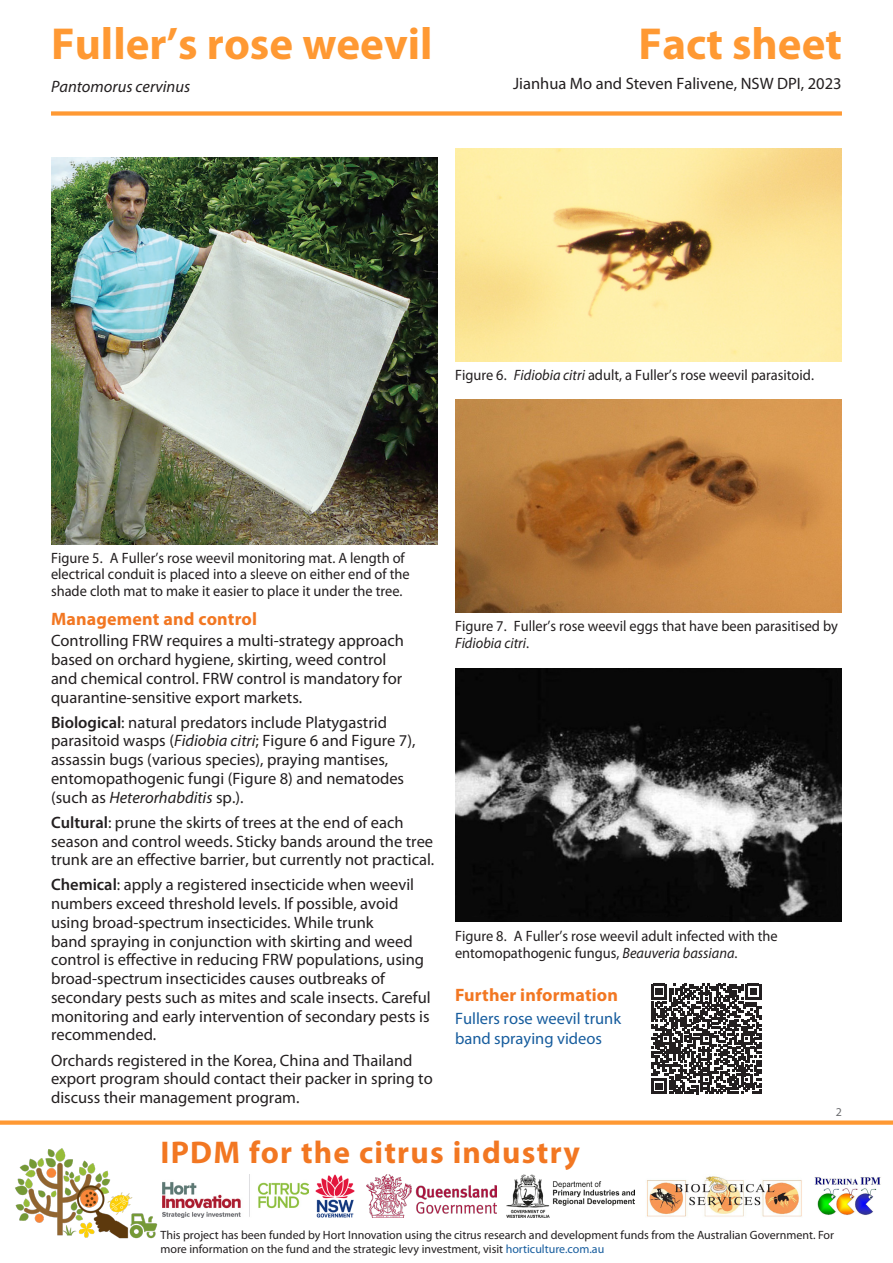
<style>
.page{position:relative;width:893px;height:1263px;background:#fff}
.page>*{position:absolute;margin:0;border:0;box-sizing:border-box;transform-origin:0 0}
._01_Title_left{font:700 45px "Myriad Pro";color:#f93}
._01_Title_right{font:700 45px "Myriad Pro";color:#f93}
.t1{font:700 31.5px "Myriad Pro";letter-spacing:.04em;color:#f27722}
.heading_1{font:700 18px "Myriad Pro";letter-spacing:.01em;color:#f27722}
.text{font:16.5px/18.8px "Myriad Pro";color:#231f20}
.text-2{font:16.5px/19.5px "Myriad Pro";color:#175d9e}
.text_right{font:16.5px "Myriad Pro";color:#231f20}
.text-3{font:italic 16.5px "Myriad Pro";color:#231f20}
.t2{font:15px/16.5px "Myriad Pro";color:#231f20;scale:.96 1}
.t3{font:12px/13.5px "Myriad Pro";color:#231f20}
.t4{font:12px "Myriad Pro";color:#6c6d70}
.s1{font-style:italic}
.s2{font-weight:600}
.s3{color:#175d9e}
</style>
<div class="page">
<img style="left:15px;top:1148px;width:143px;height:91px">
<img style="left:366px;top:1174px;width:131px;height:43px">
<img style="left:162px;top:1174px;width:146px;height:43px">
<img style="left:315px;top:1174px;width:39px;height:43px">
<img style="left:814px;top:1177px;width:67px;height:38px">
<img style="left:647px;top:1176px;width:155px;height:41px">
<img style="left:506px;top:1174px;width:128px;height:43px">
<img style="left:51px;top:157px;width:387px;height:387px">
<div style="left:51px;top:111px;width:791px;height:5px;background:#f93"></div>
<div style="left:0;top:1120px;width:893px;height:5px;background:#f93"></div>
<img style="left:455px;top:149px;width:387px;height:212px">
<img style="left:455px;top:400px;width:387px;height:212px">
<img style="left:455px;top:668px;width:387px;height:253px">
<svg style="left:651px;top:984px;width:110px;height:110px"></svg>
<p class="_01_Title_left" style="left:51px;top:19px;width:383px">Fuller’s rose weevil</p>
<p class="_01_Title_right" style="left:639px;top:19px;width:205px">Fact sheet</p>
<p class="text-3" style="left:51px;top:78px;width:141px">Pantomorus cervinus</p>
<p class="text_right" style="left:513px;top:75px;width:330px">Jianhua Mo and Steven Falivene, NSW DPI, 2023</p>
<p class="t2" style="left:455px;top:367px;width:375px">Figure 6. <span class="s1">Fidiobia citri</span> adult, a Fuller’s rose weevil parasitoid.</p>
<p class="t2" style="left:51px;top:550px;width:375px">Figure 5. A Fuller’s rose weevil monitoring mat. A length of electrical conduit is placed into a sleeve on either end of the shade cloth mat to make it easier to place it under the tree.</p>
<h2 class="heading_1" style="left:51px;top:609px;width:208px">Management and control</h2>
<p class="text" style="left:51px;top:632px;width:355px">Controlling FRW requires a multi-strategy approach based on orchard hygiene, skirting, weed control and chemical control. FRW control is mandatory for quarantine-sensitive export markets.</p>
<p class="text" style="left:51px;top:713px;width:366px"><span class="s2">Biological</span>: natural predators include Platygastrid parasitoid wasps (<span class="s1">Fidiobia citri</span>; Figure 6 and Figure 7), assassin bugs (various species), praying mantises, entomopathogenic fungi (Figure 8) and nematodes (such as <span class="s1">Heterorhabditis</span> sp.).</p>
<p class="text" style="left:51px;top:813px;width:385px"><span class="s2">Cultural</span>: prune the skirts of trees at the end of each season and control weeds. Sticky bands around the tree trunk are an effective barrier, but currently not practical.</p>
<p class="text" style="left:51px;top:876px;width:381px"><span class="s2">Chemical</span>: apply a registered insecticide when weevil numbers exceed threshold levels. If possible, avoid using broad-spectrum insecticides. While trunk<br>band spraying in conjunction with skirting and weed control is effective in reducing FRW populations, using broad-spectrum insecticides causes outbreaks of secondary pests such as mites and scale insects. Careful monitoring and early intervention of secondary pests is recommended.</p>
<p class="text" style="left:51px;top:1051px;width:383px">Orchards registered in the Korea, China and Thailand export program should contact their packer in spring to discuss their management program.</p>
<p class="t2" style="left:455px;top:618px;width:401px">Figure 7. Fuller’s rose weevil eggs that have been parasitised by<br><span class="s1">Fidiobia citri</span>.</p>
<p class="t2" style="left:455px;top:928px;width:338px">Figure 8. A Fuller’s rose weevil adult infected with the entomopathogenic fungus, <span class="s1">Beauveria bassiana</span>.</p>
<h2 class="heading_1" style="left:455px;top:984px;width:165px">Further information</h2>
<p class="text-2" style="left:455px;top:1009px;width:168px">Fullers rose weevil trunk band spraying videos</p>
<p class="t4" style="left:836px;top:1105px;width:8px">2</p>
<h2 class="t1" style="left:161px;top:1135px;width:421px">IPDM for the citrus industry</h2>
<p class="t3" style="left:161px;top:1229px;width:675px">This project has been funded by Hort Innovation using the citrus research and development funds from the Australian Government. For more information on the fund and the strategic levy investment, visit <span class="s3">horticulture.com.au</span></p>
</div>
